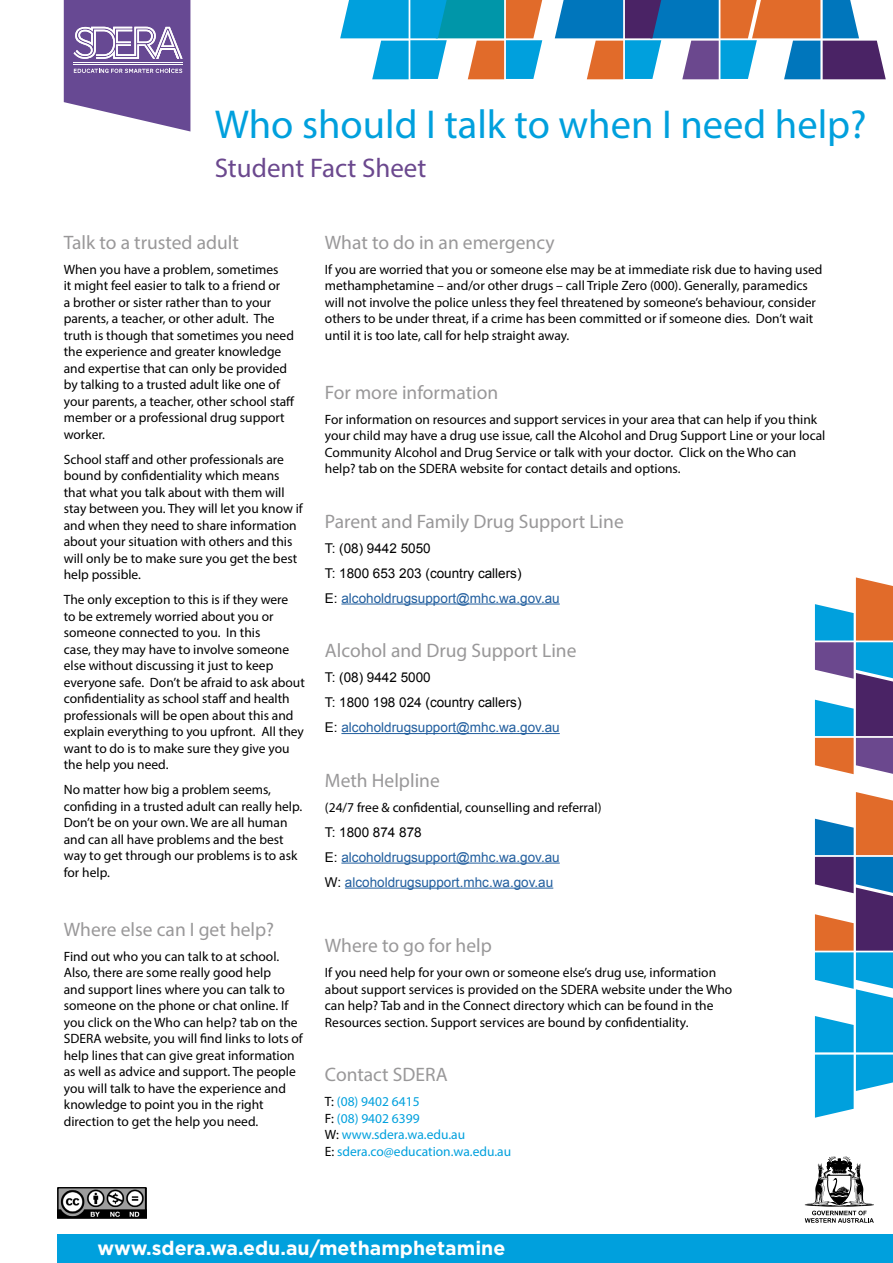
<style>
.page{position:relative;width:893px;height:1263px;background:#fff}
.page>*{position:absolute;margin:0;border:0;box-sizing:border-box;transform-origin:0 0}
.t1{font:40.5px "Myriad Pro";color:#00a0dd}
.t2{font:27px "Myriad Pro";color:#6b488e}
.t3{font:19.5px "Myriad Pro";color:#999899}
.t4{font:700 19.5px "Gotham";color:#fff}
.t5{font:13.5px/16.5px "Myriad Pro";color:#000}
.t6{font:13.5px/25px "Arial";color:#000}
.t7{font:13.5px/25px "Arial";color:#215e9e}
.t8{font:13.5px/16.5px "Myriad Pro";color:#00a0dd}
.s1{color:#215e9e}
.s2{color:#000}
</style>
<div class="page">
<svg style="left:805px;top:1156px;width:69px;height:67px"></svg>
<img style="left:59px;top:1189px;width:85px;height:27px">
<div style="left:57px;top:1187px;width:89px;height:31px;border:1px solid #000"></div>
<svg style="left:64px;top:0;width:126px;height:131px"></svg>
<hr style="left:341px;top:603px;width:219px;height:1px;background:#215e9e">
<hr style="left:341px;top:733px;width:219px;height:1px;background:#215e9e">
<hr style="left:341px;top:862px;width:219px;height:1px;background:#215e9e">
<hr style="left:345px;top:887px;width:208px;height:1px;background:#215e9e">
<div style="left:57px;top:1235px;width:836px;height:28px;background:#00a0dd"></div>
<svg style="left:555px;top:0;width:331px;height:79px"></svg>
<svg style="left:340px;top:0;width:202px;height:79px"></svg>
<svg style="left:815px;top:792px;width:78px;height:326px"></svg>
<svg style="left:815px;top:577px;width:78px;height:197px"></svg>
<h1 class="t1" style="left:215px;top:100px;width:653px">Who should I talk to when I need help?</h1>
<h2 class="t2" style="left:215px;top:151px;width:213px">Student Fact Sheet</h2>
<h3 class="t3" style="left:64px;top:230px;width:177px">Talk to a trusted adult</h3>
<p class="t5" style="left:64px;top:260px;width:232px">When you have a problem, sometimes<br>it might feel easier to talk to a friend or<br>a brother or sister rather than to your parents, a teacher, or other adult. The truth is though that sometimes you need the experience and greater knowledge and expertise that can only be provided by talking to a trusted adult like one of your parents, a teacher, other school staff member or a professional drug support worker.</p>
<p class="t5" style="left:64px;top:450px;width:241px">School staff and other professionals are bound by confidentiality which means that what you talk about with them will stay between you. They will let you know if and when they need to share information about your situation with others and this will only be to make sure you get the best help possible.</p>
<p class="t5" style="left:64px;top:591px;width:243px">The only exception to this is if they were<br>to be extremely worried about you or someone connected to you. In this<br>case, they may have to involve someone else without discussing it just to keep everyone safe. Don’t be afraid to ask about confidentiality as school staff and health professionals will be open about this and explain everything to you upfront. All they want to do is to make sure they give you the help you need.</p>
<p class="t5" style="left:64px;top:781px;width:240px">No matter how big a problem seems, confiding in a trusted adult can really help.<br>Don’t be on your own. We are all human and can all have problems and the best way to get through our problems is to ask for help.</p>
<h3 class="t3" style="left:64px;top:917px;width:212px">Where else can I get help?</h3>
<p class="t5" style="left:64px;top:948px;width:241px">Find out who you can talk to at school.<br>Also, there are some really good help<br>and support lines where you can talk to someone on the phone or chat online. If you click on the Who can help? tab on the SDERA website, you will find links to lots of help lines that can give great information as well as advice and support. The people you will talk to have the experience and knowledge to point you in the right direction to get the help you need.</p>
<h3 class="t3" style="left:325px;top:230px;width:231px">What to do in an emergency</h3>
<p class="t5" style="left:325px;top:260px;width:499px">If you are worried that you or someone else may be at immediate risk due to having used methamphetamine – and/or other drugs – call Triple Zero (000). Generally, paramedics will not involve the police unless they feel threatened by someone’s behaviour, consider others to be under threat, if a crime has been committed or if someone dies. Don’t wait until it is too late, call for help straight away.</p>
<h3 class="t3" style="left:325px;top:380px;width:175px">For more information</h3>
<p class="t5" style="left:325px;top:411px;width:502px">For information on resources and support services in your area that can help if you think your child may have a drug use issue, call the Alcohol and Drug Support Line or your local Community Alcohol and Drug Service or talk with your doctor. Click on the Who can help? tab on the SDERA website for contact details and options.</p>
<h3 class="t3" style="left:325px;top:509px;width:300px">Parent and Family Drug Support Line</h3>
<p class="t6" style="left:325px;top:535px;width:236px">T: (08) 9442 5050<br>T: 1800 653 203 (country callers)<br>E: <span class="s1">alcoholdrugsupport@mhc.wa.gov.au</span></p>
<h3 class="t3" style="left:325px;top:638px;width:253px">Alcohol and Drug Support Line</h3>
<p class="t6" style="left:325px;top:665px;width:236px">T: (08) 9442 5000<br>T: 1800 198 024 (country callers)<br>E: <span class="s1">alcoholdrugsupport@mhc.wa.gov.au</span></p>
<h3 class="t3" style="left:325px;top:768px;width:116px">Meth Helpline</h3>
<p class="t5" style="left:325px;top:799px;width:278px">(24/7 free &amp; confidential, counselling and referral)</p>
<p class="t7" style="left:325px;top:819px;width:236px"><span class="s2">T: 1800 874 878<br>E:</span> alcoholdrugsupport@mhc.wa.gov.au<br><span class="s2">W:</span> alcoholdrugsupport.mhc.wa.gov.au</p>
<h3 class="t3" style="left:325px;top:934px;width:168px">Where to go for help</h3>
<p class="t5" style="left:325px;top:964px;width:409px">If you need help for your own or someone else’s drug use, information about support services is provided on the SDERA website under the Who can help? Tab and in the Connect directory which can be found in the Resources section. Support services are bound by confidentiality.</p>
<h3 class="t3" style="left:325px;top:1063px;width:124px">Contact SDERA</h3>
<p class="t8" style="left:325px;top:1093px;width:188px"><span class="s2">T:</span> (08) 9402 6415<br><span class="s2">F:</span> (08) 9402 6399<br><span class="s2">W:</span> www.sdera.wa.edu.au<br><span class="s2">E:</span> sdera.co@education.wa.edu.au</p>
<h3 class="t4" style="left:98px;top:1235px;width:409px">www.sdera.wa.edu.au/methamphetamine</h3>
</div>
